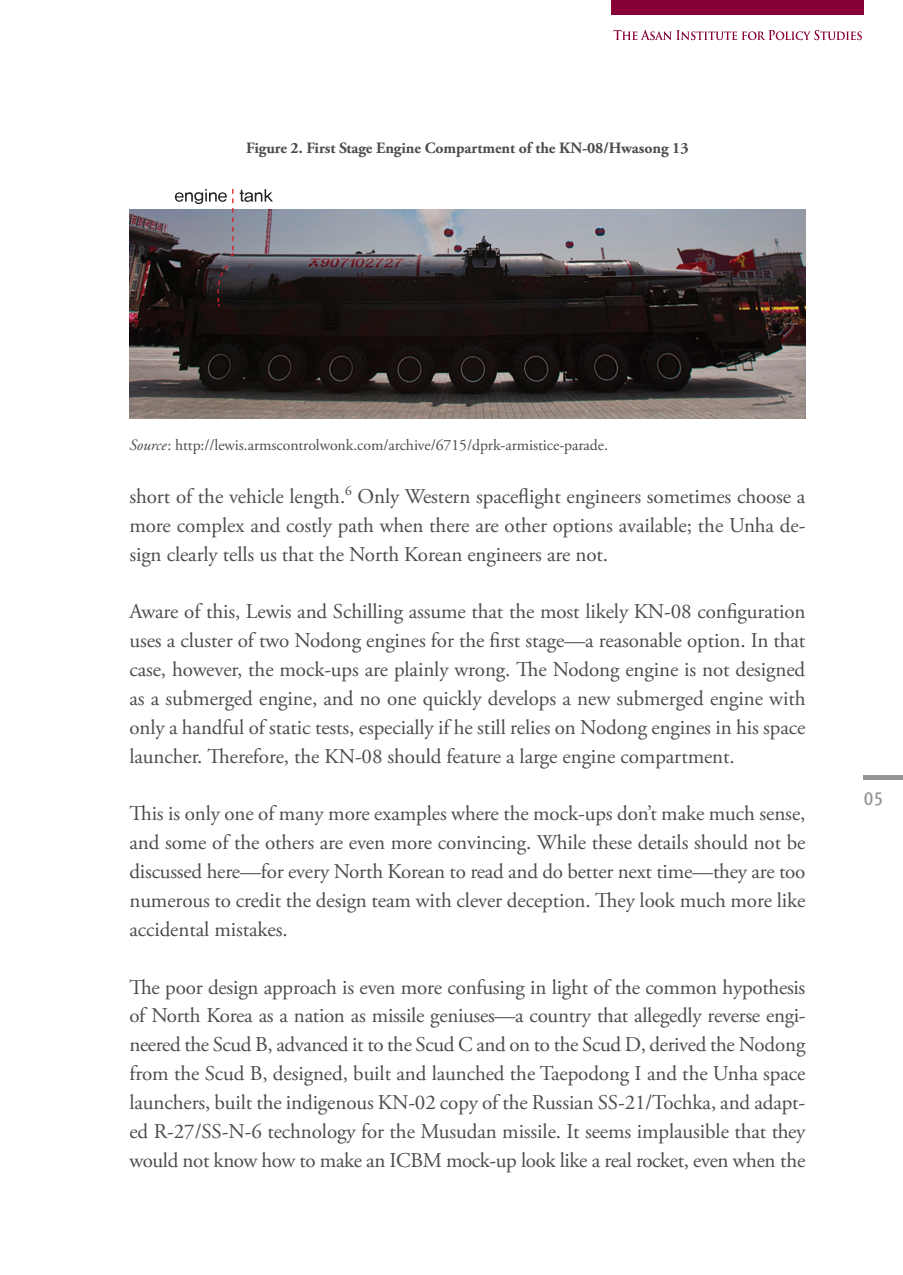
<style>
.page{position:relative;width:903px;height:1275px;background:#fff}
.page>*{position:absolute;margin:0;border:0;box-sizing:border-box;transform-origin:0 0}
.t1{font:21px/28.9px "Adobe Garamond Pro";letter-spacing:-.005em;color:#4b4c4d;text-align:justify}
.t2{font:19.25px "Meta Cond Medium LF";color:#939598}
.t3{font:15.75px "Adobe Garamond Pro";letter-spacing:-.005em;color:#4b4c4d}
.t4{font:700 15.75px "Adobe Garamond Pro";letter-spacing:-.005em;color:#4b4c4d}
.s1{font-style:italic}
</style>
<div class="page">
<div style="left:864px;top:774px;width:39px;height:5px;background:#939598"></div>
<svg style="left:613px;top:30px;width:249px;height:10px"></svg>
<div style="left:611px;top:0;width:253px;height:15px;background:#860037"></div>
<img style="left:129px;top:210px;width:676px;height:208px">
<svg style="left:240px;top:189px;width:33px;height:13px"></svg>
<svg style="left:175px;top:189px;width:59px;height:68px"></svg>
<svg style="left:217px;top:264px;width:12px;height:44px"></svg>
<p class="t4" style="left:246px;top:139px;width:444px">Figure 2. First Stage Engine Compartment of the KN-08/Hwasong 13</p>
<p class="t3" style="left:129px;top:436px;width:480px"><span class="s1">Source</span>: http://lewis.armscontrolwonk.com/archive/6715/dprk-armistice-parade.</p>
<p class="t1" style="left:129px;top:483px;width:677px">short of the vehicle length.<sup>6</sup> Only Western spaceflight engineers sometimes choose a more complex and costly path when there are other options available; the Unha de&shy;sign clearly tells us that the North Korean engineers are not.</p>
<p class="t1" style="left:129px;top:598px;width:677px">Aware of this, Lewis and Schilling assume that the most likely KN-08 configuration uses a cluster of two Nodong engines for the first stage—a reasonable option. In that case, however, the mock-ups are plainly wrong. The Nodong engine is not designed as a submerged engine, and no one quickly develops a new submerged engine with only a handful of static tests, especially if he still relies on Nodong engines in his space launcher. Therefore, the KN-08 should feature a large engine compartment.</p>
<p class="t1" style="left:129px;top:800px;width:677px">This is only one of many more examples where the mock-ups don’t make much sense, and some of the others are even more convincing. While these details should not be discussed here—for every North Korean to read and do better next time—they are too numerous to credit the design team with clever deception. They look much more like accidental mistakes.</p>
<p class="t1" style="left:129px;top:973px;width:678px">The poor design approach is even more confusing in light of the common hypothesis of North Korea as a nation as missile geniuses—a country that allegedly reverse engi&shy;neered the Scud B, advanced it to the Scud C and on to the Scud D, derived the Nodong from the Scud B, designed, built and launched the Taepodong I and the Unha space launchers, built the indigenous KN-02 copy of the Russian SS-21/Tochka, and adapt&shy;ed R-27/SS-N-6 technology for the Musudan missile. It seems implausible that they would not know how to make an ICBM mock-up look like a real rocket, even when the</p>
<p class="t2" style="left:864px;top:788px;width:21px">05</p>
</div>
